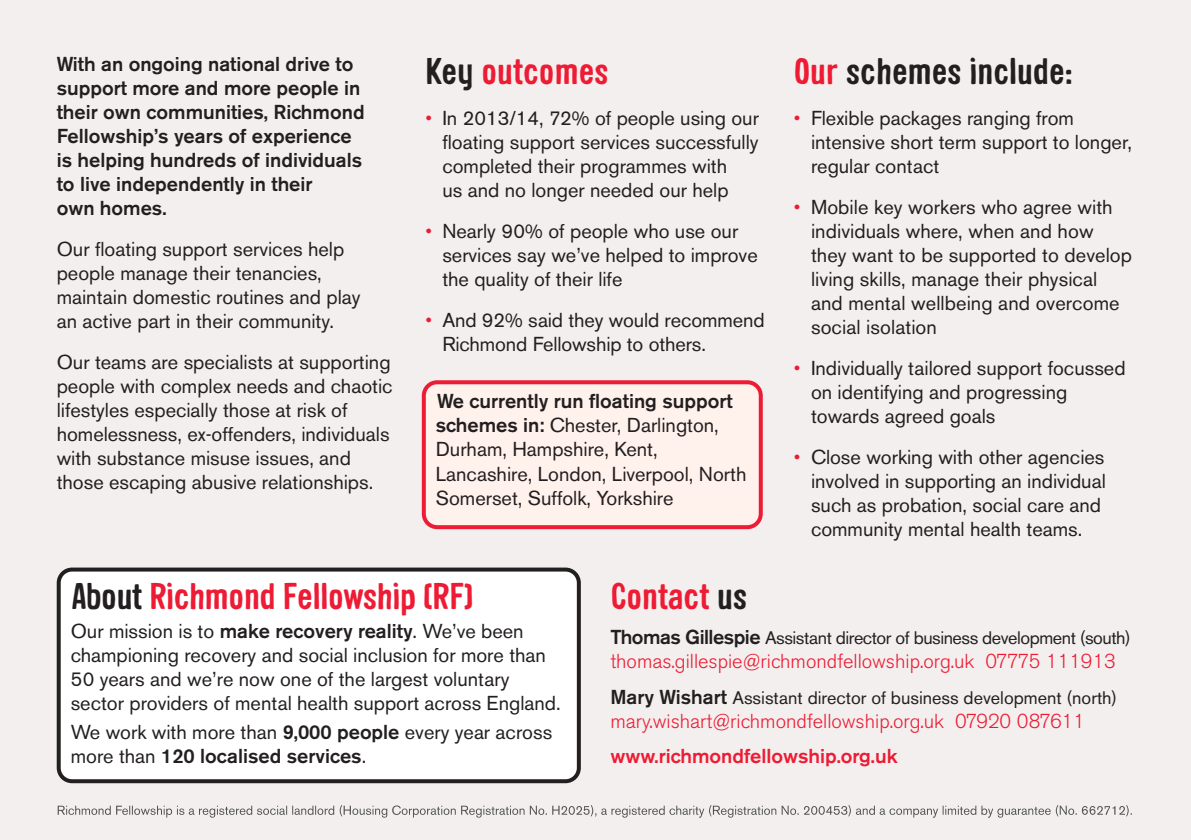
<style>
.page{position:relative;width:1191px;height:840px;background:#fff}
.page>*{position:absolute;margin:0;border:0;box-sizing:border-box;transform-origin:0 0}
.t1{font:700 36px "Sini";letter-spacing:-.01em;color:#ed1b34}
.t2{font:700 36px "Sini";color:#231f20}
.t3{font:20px/24px "Akzidenz Grotesk BE";color:#231f20}
.t4{font:500 20px/24px "Akzidenz Grotesk BE";color:#231f20}
.t5{font:300 20px "Akzidenz Grotesk BE";color:#ed1b34}
.t6{font:500 20px "Akzidenz Grotesk BE";color:#ed1b34}
.t7{font:18px "Akzidenz Grotesk BE";letter-spacing:-.025em;color:#231f20}
.t8{font:18px "Akzidenz Grotesk BE";color:#231f20}
.s1{color:#231f20}
.s2{font-weight:300;color:#ed1b34}
.s3{font-weight:500}
.s4{color:#ed1b34}
.s5{font-weight:500;font-size:20px}
</style>
<div class="page">
<div style="left:0;top:0;width:1191px;height:839px;background:#f2efee"></div>
<div style="left:57px;top:567px;width:524px;height:215px;background:#fff"></div>
<svg style="left:422px;top:380px;width:340px;height:149px"></svg>
<svg style="left:58px;top:805px;width:100px;height:9px"></svg>
<p class="t4" style="left:57px;top:54px;width:309px">With an ongoing national drive to support more and more people in their own communities, Richmond<br>Fellowship’s years of experience is helping hundreds of individuals to live independently in their<br>own homes.</p>
<p class="t3" style="left:57px;top:239px;width:305px">Our floating support services help people manage their tenancies, maintain domestic routines and play an active part in their community.</p>
<p class="t3" style="left:57px;top:352px;width:337px">Our teams are specialists at supporting people with complex needs and chaotic lifestyles especially those at risk of homelessness, ex-offenders, individuals with substance misuse issues, and those escaping abusive relationships.</p>
<h1 class="t1" style="left:425px;top:50px;width:185px"><span class="s1">Key</span> outcomes</h1>
<p class="t3" style="left:442px;top:108px;width:318px;text-indent:-17px"><span class="s2">•</span> In 2013/14, 72% of people using our floating support services successfully completed their programmes with<br>us and no longer needed our help</p>
<p class="t3" style="left:442px;top:221px;width:317px;text-indent:-17px"><span class="s2">•</span> Nearly 90% of people who use our services say we’ve helped to improve the quality of their life</p>
<p class="t3" style="left:442px;top:310px;width:324px;text-indent:-17px"><span class="s2">•</span> And 92% said they would recommend<br>Richmond Fellowship to others.</p>
<p class="t3" style="left:436px;top:391px;width:312px"><span class="s3">We currently run floating support schemes in:</span> Chester, Darlington,<br>Durham, Hampshire, Kent,<br>Lancashire, London, Liverpool, North<br>Somerset, Suffolk, Yorkshire</p>
<h1 class="t2" style="left:794px;top:50px;width:290px"><span class="s4">Our</span> schemes include:</h1>
<p class="t3" style="left:811px;top:108px;width:322px;text-indent:-17px"><span class="s2">•</span> Flexible packages ranging from intensive short term support to longer, regular contact</p>
<p class="t3" style="left:811px;top:197px;width:323px;text-indent:-17px"><span class="s2">•</span> Mobile key workers who agree with individuals where, when and how they want to be supported to develop living skills, manage their physical and mental wellbeing and overcome social isolation</p>
<p class="t3" style="left:811px;top:358px;width:316px;text-indent:-17px"><span class="s2">•</span> Individually tailored support focussed on identifying and progressing towards agreed goals</p>
<p class="t3" style="left:811px;top:447px;width:296px;text-indent:-17px"><span class="s2">•</span> Close working with other agencies involved in supporting an individual such as probation, social care and community mental health teams.</p>
<h1 class="t1" style="left:72px;top:574px;width:403px"><span class="s1">About</span> Richmond Fellowship (RF)</h1>
<p class="t3" style="left:71px;top:621px;width:491px">Our mission is to <span class="s3">make recovery reality</span>. We’ve been championing recovery and social inclusion for more than 50 years and we’re now one of the largest voluntary sector providers of mental health support across England.</p>
<p class="t3" style="left:71px;top:722px;width:483px">We work with more than <span class="s3">9,000 people</span> every year across more than <span class="s3">120 localised services</span>.</p>
<h1 class="t1" style="left:610px;top:575px;width:138px">Contact <span class="s1">us</span></h1>
<p class="t7" style="left:610px;top:631px;width:522px"><span class="s5">Thomas Gillespie</span> Assistant director of business development (south)</p>
<p class="t5" style="left:610px;top:653px;width:507px">thomas.gillespie@richmondfellowship.org.uk 07775 111913</p>
<p class="t8" style="left:610px;top:690px;width:508px"><span class="s5">Mary Wishart</span> Assistant director of business development (north)</p>
<p class="t5" style="left:610px;top:713px;width:476px">mary.wishart@richmondfellowship.org.uk 07920 087611</p>
<p class="t6" style="left:610px;top:748px;width:289px">www.richmondfellowship.org.uk</p>
</div>
